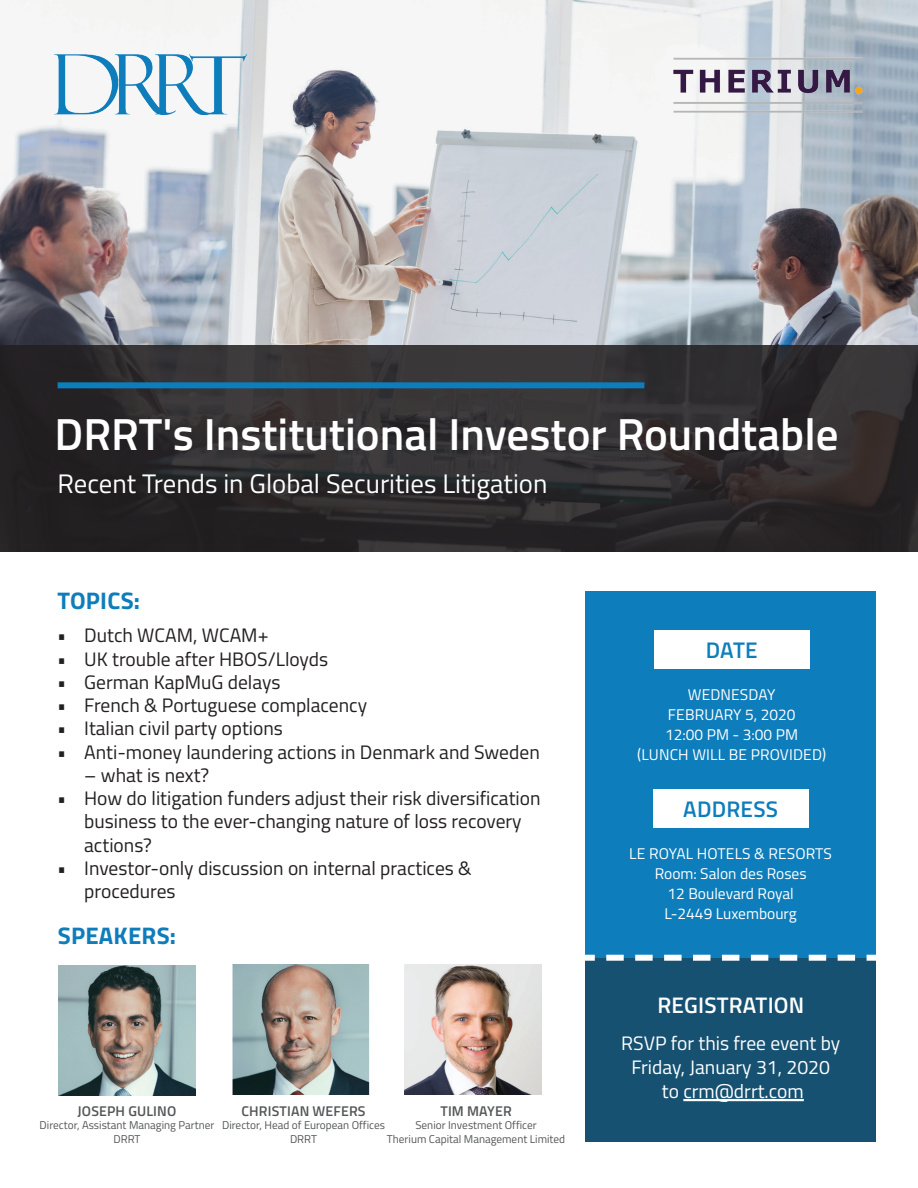
<style>
.page{position:relative;width:918px;height:1188px;background:#fff}
.page>*{position:absolute;margin:0;border:0;box-sizing:border-box;transform-origin:0 0}
.t1{font:600 45px "Titillium";color:#fff}
.t2{font:26.85px "Titillium";color:#fff}
.t3{font:700 24px "Titillium";letter-spacing:.01em;color:#0d7dbb}
.t4{font:600 22.65px "Titillium";letter-spacing:.01em;color:#0d7dbb}
.t5{font:600 22.5px "Titillium";letter-spacing:.01em;color:#fff}
.t6{font:19.5px/23.2px "Titillium";color:#231f20}
.t7{font:19.5px/24px "Titillium";color:#fff;text-align:center}
.t8{font:15.45px/19.8px "Titillium";color:#fff;text-align:center}
.t9{font:600 14.1px "Titillium";letter-spacing:.01em;color:#545557}
.t10{font:11.25px/13.5px "Titillium";color:#545557;text-align:center}
</style>
<div class="page">
<div style="left:585px;top:591px;width:291px;height:551px;background:#0d7dbb"></div>
<div style="left:653px;top:789px;width:155px;height:39px;background:#fff"></div>
<div style="left:585px;top:958px;width:291px;height:184px;background:#175172"></div>
<img style="left:0;top:0;width:918px;height:345px">
<svg style="left:0;top:345px;width:918px;height:207px;background:#2e2b2d"></svg>
<div style="left:58px;top:382px;width:586px;height:6px;background:#0d7dbb"></div>
<hr style="left:683px;top:1099px;width:121px;height:2px;background:#fff">
<svg style="left:585px;top:955px;width:291px;height:6px"></svg>
<div style="left:654px;top:630px;width:155px;height:39px;background:#fff"></div>
<img style="left:54px;top:54px;width:192px;height:60px">
<img style="left:672px;top:56px;width:192px;height:57px">
<img style="left:232px;top:965px;width:137px;height:130px">
<img style="left:405px;top:965px;width:137px;height:130px">
<img style="left:58px;top:965px;width:138px;height:130px">
<h1 class="t1" style="left:55px;top:400px;width:785px">DRRT's Institutional Investor Roundtable</h1>
<h2 class="t2" style="left:58px;top:464px;width:491px">Recent Trends in Global Securities Litigation</h2>
<p class="t3" style="left:57px;top:582px;width:84px">TOPICS:</p>
<p class="t6" style="left:57px;top:623px;width:213px">• Dutch WCAM, WCAM+</p>
<p class="t6" style="left:57px;top:646px;width:273px">• UK trouble after HBOS/Lloyds</p>
<p class="t6" style="left:57px;top:670px;width:225px">• German KapMuG delays</p>
<p class="t6" style="left:57px;top:693px;width:312px">• French &amp; Portuguese complacency</p>
<p class="t6" style="left:57px;top:716px;width:227px">• Italian civil party options</p>
<p class="t6" style="left:57px;top:739px;width:484px">• Anti-money laundering actions in Denmark and Sweden</p>
<p class="t6" style="left:84px;top:763px;width:127px">– what is next?</p>
<p class="t6" style="left:84px;top:786px;width:458px;text-indent:-27px">• How do litigation funders adjust their risk diversification business to the ever-changing nature of loss recovery actions?</p>
<p class="t6" style="left:84px;top:855px;width:389px;text-indent:-27px">• Investor-only discussion on internal practices &amp; procedures</p>
<p class="t3" style="left:58px;top:917px;width:120px">SPEAKERS:</p>
<p class="t9" style="left:78px;top:1100px;width:100px">JOSEPH GULINO</p>
<p class="t10" style="left:40px;top:1118px;width:176px">Director, Assistant Managing Partner<br>DRRT</p>
<p class="t9" style="left:241px;top:1100px;width:126px">CHRISTIAN WEFERS</p>
<p class="t10" style="left:222px;top:1118px;width:164px">Director, Head of European Offices<br>DRRT</p>
<p class="t9" style="left:440px;top:1100px;width:73px">TIM MAYER</p>
<p class="t10" style="left:387px;top:1118px;width:180px">Senior Investment Officer<br>Therium Capital Management Limited</p>
<p class="t4" style="left:706px;top:633px;width:53px">DATE</p>
<p class="t8" style="left:637px;top:684px;width:190px">WEDNESDAY<br>FEBRUARY 5, 2020<br>12:00 PM - 3:00 PM<br>(LUNCH WILL BE PROVIDED)</p>
<p class="t4" style="left:683px;top:792px;width:96px">ADDRESS</p>
<p class="t8" style="left:629px;top:843px;width:204px">LE ROYAL HOTELS &amp; RESORTS<br>Room: Salon des Roses<br>12 Boulevard Royal<br>L-2449 Luxembourg</p>
<p class="t5" style="left:657px;top:988px;width:148px">REGISTRATION</p>
<p class="t7" style="left:621px;top:1030px;width:220px">RSVP for this free event by<br>Friday, January 31, 2020 to crm@drrt.com</p>
</div>
